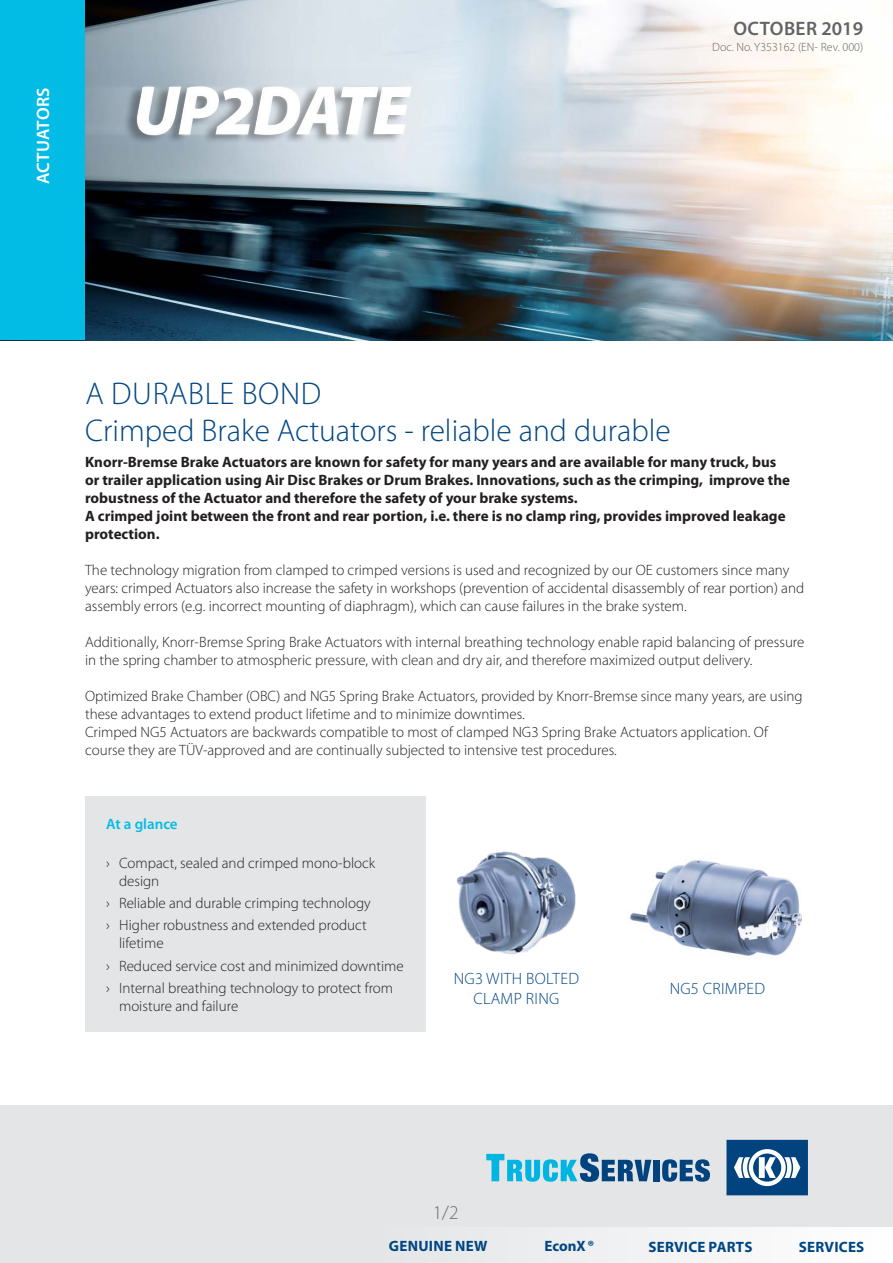
<style>
.page{position:relative;width:893px;height:1263px;background:#fff}
.page>*{position:absolute;margin:0;border:0;box-sizing:border-box;transform-origin:0 0}
.HEADLINE{font:300 31.5px/37.5px "Myriad Pro";color:#004684}
.t1{font:600 19.5px "Myriad Pro";letter-spacing:.02em;color:#636366}
.Page_Number{font:300 19.5px "Myriad Pro";color:#6c6d70}
.t2{font:600 18px "Myriad Pro";letter-spacing:.01em;color:#fff}
.SLOGAN_in_blue{font:300 16.5px/19.6px "Myriad Pro";letter-spacing:.02em;color:#004684;text-align:center}
.BODY_Text{font:300 15px/18px "Myriad Pro";color:#231f20}
.BODY_Text-2{font:700 15px/18px "Myriad Pro";color:#231f20}
.t3{font:700 15px "Myriad Pro";letter-spacing:.015em;color:#004684}
.Light_Blue_Text{font:600 15px "Myriad Pro";color:#02bce5}
.t4{font:300 12px "Myriad Pro";color:#636366}
</style>
<div class="page">
<div style="left:0;top:1106px;width:893px;height:157px;background:#e4e5e7"></div>
<img style="left:85px;top:0;width:808px;height:340px">
<svg style="left:726px;top:1140px;width:82px;height:56px;background:#4273a0"></svg>
<svg style="left:486px;top:1153px;width:165px;height:29px"></svg>
<div style="left:654px;top:1160px;width:6px;height:21px;background:#00437f"></div>
<svg style="left:662px;top:1159px;width:48px;height:23px"></svg>
<div style="left:368px;top:1227px;width:525px;height:35px;background:linear-gradient(to right,#e4e5e7,#fefefe)"></div>
<img style="left:85px;top:70px;width:327px;height:82px">
<div style="left:0;top:0;width:85px;height:340px;background:#02bce5"></div>
<img style="left:630px;top:860px;width:172px;height:96px">
<img style="left:456px;top:851px;width:120px;height:104px">
<div style="left:85px;top:796px;width:340px;height:236px;background:#e4e5e7"></div>
<p class="t2" style="left:32px;top:184px;width:98px;rotate:-90deg">ACTUATORS</p>
<h2 class="t1" style="left:733px;top:16px;width:131px">OCTOBER 2019</h2>
<p class="t4" style="left:712px;top:40px;width:152px">Doc. No. Y353162 (EN- Rev. 000)</p>
<p class="HEADLINE" style="left:85px;top:374px;width:587px">A DURABLE BOND<br>Crimped Brake Actuators - reliable and durable</p>
<p class="BODY_Text-2" style="left:85px;top:453px;width:707px">Knorr-Bremse Brake Actuators are known for safety for many years and are available for many truck, bus or trailer application using Air Disc Brakes or Drum Brakes. Innovations, such as the crimping, improve the robustness of the Actuator and therefore the safety of your brake systems.</p>
<p class="BODY_Text-2" style="left:85px;top:507px;width:702px">A crimped joint between the front and rear portion, i.e. there is no clamp ring, provides improved leakage protection.</p>
<p class="BODY_Text" style="left:85px;top:561px;width:721px">The technology migration from clamped to crimped versions is used and recognized by our OE customers since many years: crimped Actuators also increase the safety in workshops (prevention of accidental disassembly of rear portion) and assembly errors (e.g. incorrect mounting of diaphragm), which can cause failures in the brake system.</p>
<p class="BODY_Text" style="left:85px;top:633px;width:721px">Additionally, Knorr-Bremse Spring Brake Actuators with internal breathing technology enable rapid balancing of pressure in the spring chamber to atmospheric pressure, with clean and dry air, and therefore maximized output delivery.</p>
<p class="BODY_Text" style="left:85px;top:687px;width:719px">Optimized Brake Chamber (OBC) and NG5 Spring Brake Actuators, provided by Knorr-Bremse since many years, are using these advantages to extend product lifetime and to minimize downtimes.</p>
<p class="BODY_Text" style="left:85px;top:723px;width:684px">Crimped NG5 Actuators are backwards compatible to most of clamped NG3 Spring Brake Actuators application. Of course they are TÜV-approved and are continually subjected to intensive test procedures.</p>
<p class="Light_Blue_Text" style="left:106px;top:814px;width:73px">At a glance</p>
<p class="BODY_Text" style="left:119px;top:854px;width:258px;text-indent:-13px">› Compact, sealed and crimped mono-block design</p>
<p class="BODY_Text" style="left:106px;top:894px;width:266px">› Reliable and durable crimping technology</p>
<p class="BODY_Text" style="left:119px;top:916px;width:249px;text-indent:-13px">› Higher robustness and extended product lifetime</p>
<p class="BODY_Text" style="left:106px;top:956px;width:299px">› Reduced service cost and minimized downtime</p>
<p class="BODY_Text" style="left:119px;top:979px;width:276px;text-indent:-13px">› Internal breathing technology to protect from moisture and failure</p>
<p class="SLOGAN_in_blue" style="left:454px;top:968px;width:127px">NG3 WITH BOLTED<br>CLAMP RING</p>
<p class="SLOGAN_in_blue" style="left:670px;top:978px;width:97px">NG5 CRIMPED</p>
<p class="Page_Number" style="left:433px;top:1200px;width:27px">1/2</p>
<p class="t3" style="left:389px;top:1236px;width:100px">GENUINE NEW</p>
<p class="t3" style="left:544px;top:1236px;width:51px">EconX®</p>
<p class="t3" style="left:648px;top:1237px;width:106px">SERVICE PARTS</p>
<p class="t3" style="left:799px;top:1237px;width:67px">SERVICES</p>
</div>
